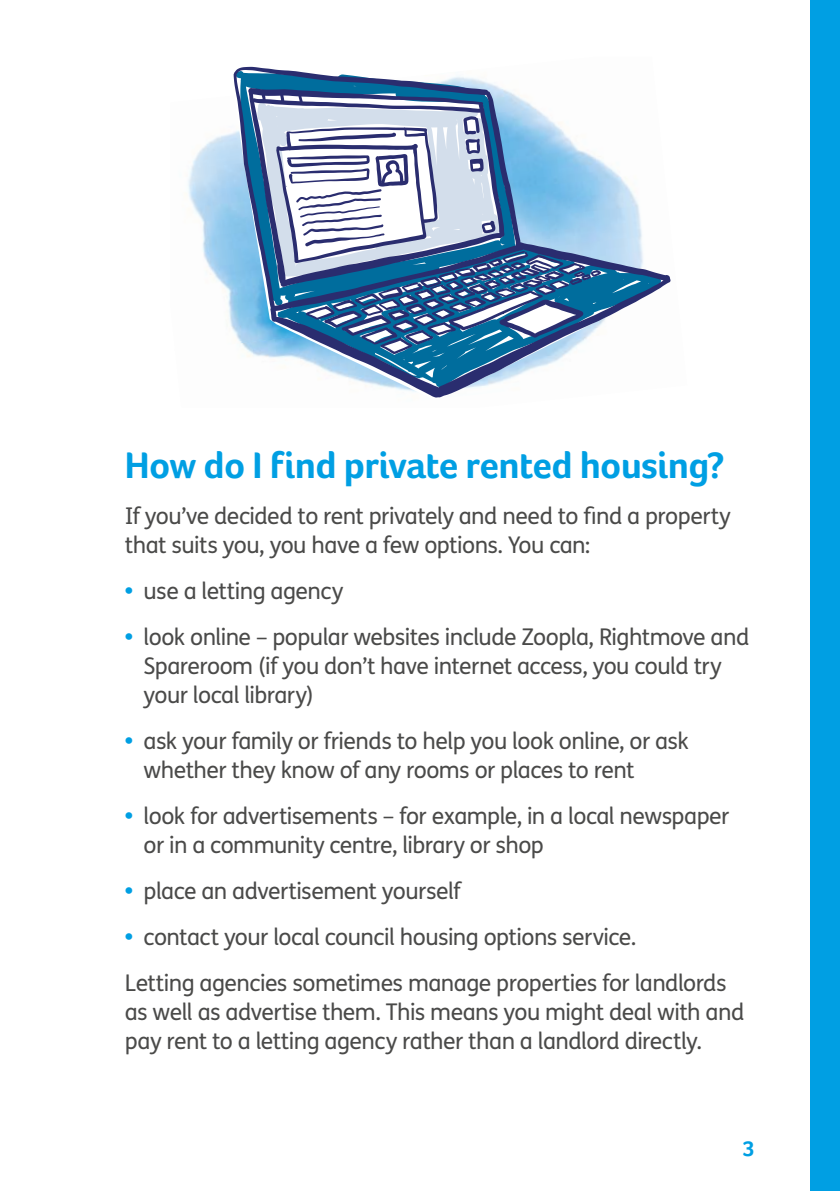
<style>
.page{position:relative;width:840px;height:1191px;background:#fff}
.page>*{position:absolute;margin:0;border:0;box-sizing:border-box;transform-origin:0 0}
.t1{font:700 38px "Foco Age UK";letter-spacing:-.02em;color:#009fe3}
.t2{font:23px/29px "FS Me";letter-spacing:-.025em;color:#4a4a49}
.t3{font:700 22px "Foco Age UK";color:#009fe3}
.s1{font-weight:800;color:#009fe3}
</style>
<div class="page">
<div style="left:810px;top:0;width:29px;height:1191px;background:#009fe3"></div>
<img style="left:188px;top:133px;width:44px;height:195px">
<svg style="left:233px;top:67px;width:437px;height:330px"></svg>
<svg style="left:248px;top:88px;width:256px;height:199px"></svg>
<svg style="left:276px;top:116px;width:324px;height:238px"></svg>
<h1 class="t1" style="left:125px;top:442px;width:601px">How do I find private rented housing?</h1>
<p class="t2" style="left:125px;top:502px;width:607px">If you’ve decided to rent privately and need to find a property that suits you, you have a few options. You can:</p>
<p class="t2" style="left:125px;top:577px;width:220px"><span class="s1">•</span> use a letting agency</p>
<p class="t2" style="left:143px;top:623px;width:607px;text-indent:-19px"><span class="s1">•</span> look online – popular websites include Zoopla, Rightmove and<br>Spareroom (if you don’t have internet access, you could try your local library)</p>
<p class="t2" style="left:143px;top:727px;width:546px;text-indent:-19px"><span class="s1">•</span> ask your family or friends to help you look online, or ask whether they know of any rooms or places to rent</p>
<p class="t2" style="left:143px;top:802px;width:587px;text-indent:-19px"><span class="s1">•</span> look for advertisements – for example, in a local newspaper or in a community centre, library or shop</p>
<p class="t2" style="left:125px;top:877px;width:337px"><span class="s1">•</span> place an advertisement yourself</p>
<p class="t2" style="left:125px;top:914px;width:603px;line-height:46px"><span class="s1">•</span> contact your local council housing options service.<br>Letting agencies sometimes manage properties for landlords</p>
<p class="t2" style="left:125px;top:998px;width:620px">as well as advertise them. This means you might deal with and pay rent to a letting agency rather than a landlord directly.</p>
<p class="t3" style="left:742px;top:1135px;width:14px">3</p>
</div>
